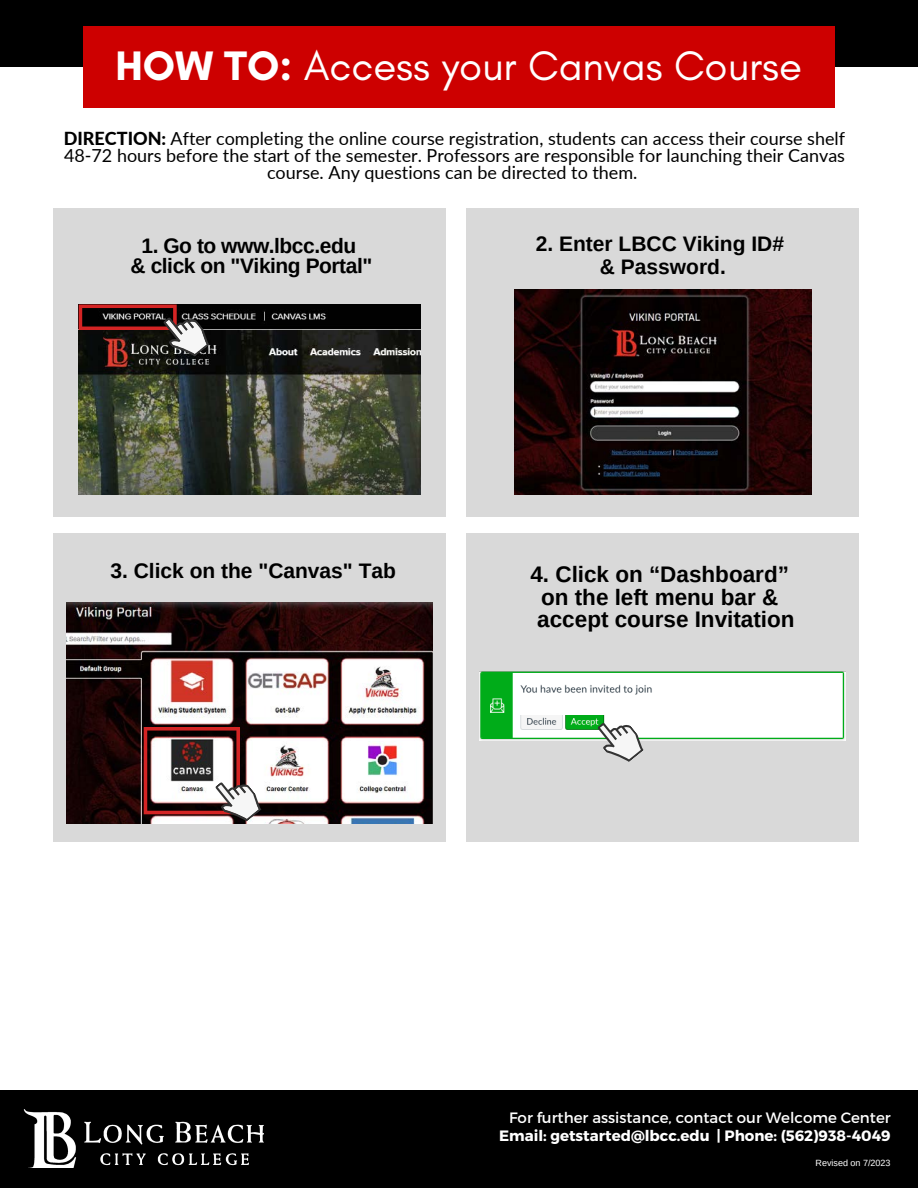
<style>
.page{position:relative;width:918px;height:1188px;background:#fff}
.page>*{position:absolute;margin:0;border:0;box-sizing:border-box;transform-origin:0 0}
.t1{font:42px "Glacial Indifference";color:#fff}
.t2{font:700 22.5px "Arimo";color:#000}
.t3{font:700 21px "Arimo";color:#000}
.t4{font:700 21px "Arimo";letter-spacing:-.02em;color:#000}
.t5{font:18px/16.8px "Lato";color:#000;text-align:center}
.t6{font:700 15px "Montserrat";color:#fff}
.t7{font:15px "Montserrat";color:#fff}
.t8{font:9px "Arimo";color:#fff}
.s1{font-weight:700}
.s2{font-weight:800}
</style>
<div class="page">
<div style="left:0;top:0;width:918px;height:67px;background:#000"></div>
<div style="left:83px;top:26px;width:752px;height:81px;background:#cd0000"></div>
<div style="left:53px;top:208px;width:392px;height:309px;background:#d9d9d9"></div>
<div style="left:467px;top:208px;width:392px;height:309px;background:#d9d9d9"></div>
<div style="left:54px;top:534px;width:392px;height:308px;background:#d9d9d9"></div>
<div style="left:467px;top:534px;width:392px;height:308px;background:#d9d9d9"></div>
<img style="left:480px;top:671px;width:366px;height:70px">
<div style="left:653px;top:680px;width:177px;height:52px;background:#fff"></div>
<div style="left:517px;top:697px;width:224px;height:18px;background:#fff"></div>
<img style="left:67px;top:603px;width:365px;height:220px">
<svg style="left:590px;top:715px;width:58px;height:47px"></svg>
<svg style="left:144px;top:727px;width:122px;height:97px;background:#a28a8a"></svg>
<img style="left:79px;top:305px;width:342px;height:190px">
<svg style="left:79px;top:305px;width:135px;height:59px;background:#47312f"></svg>
<img style="left:514px;top:290px;width:297px;height:204px">
<div style="left:0;top:1090px;width:918px;height:98px;background:#000"></div>
<img style="left:23px;top:1109px;width:241px;height:59px">
<p class="t1" style="left:115px;top:40px;width:688px"><span class="s1">HOW TO:</span> Access your Canvas Course</p>
<p class="t5" style="left:64px;top:130px;width:783px"><span class="s2">DIRECTION:</span> After completing the online course registration, students can access their course shelf<br>48-72 hours before the start of the semester. Professors are responsible for launching their Canvas course. Any questions can be directed to them.</p>
<p class="t4" style="left:141px;top:234px;width:216px">1. Go to www.lbcc.edu</p>
<p class="t4" style="left:131px;top:254px;width:243px">&amp; click on "Viking Portal"</p>
<p class="t3" style="left:110px;top:559px;width:287px">3. Click on the "Canvas" Tab</p>
<p class="t3" style="left:536px;top:232px;width:250px">2. Enter LBCC Viking ID#</p>
<p class="t3" style="left:600px;top:255px;width:127px">&amp; Password.</p>
<p class="t2" style="left:530px;top:562px;width:260px">4. Click on “Dashboard”</p>
<p class="t2" style="left:541px;top:584px;width:239px">on the left menu bar &amp;</p>
<p class="t2" style="left:537px;top:607px;width:259px">accept course Invitation</p>
<p class="t7" style="left:509px;top:1108px;width:383px">For further assistance, contact our Welcome Center</p>
<p class="t6" style="left:499px;top:1126px;width:393px">Email: getstarted@lbcc.edu | Phone: (562)938-4049</p>
<p class="t8" style="left:816px;top:1158px;width:77px">Revised on 7/2023</p>
</div>
